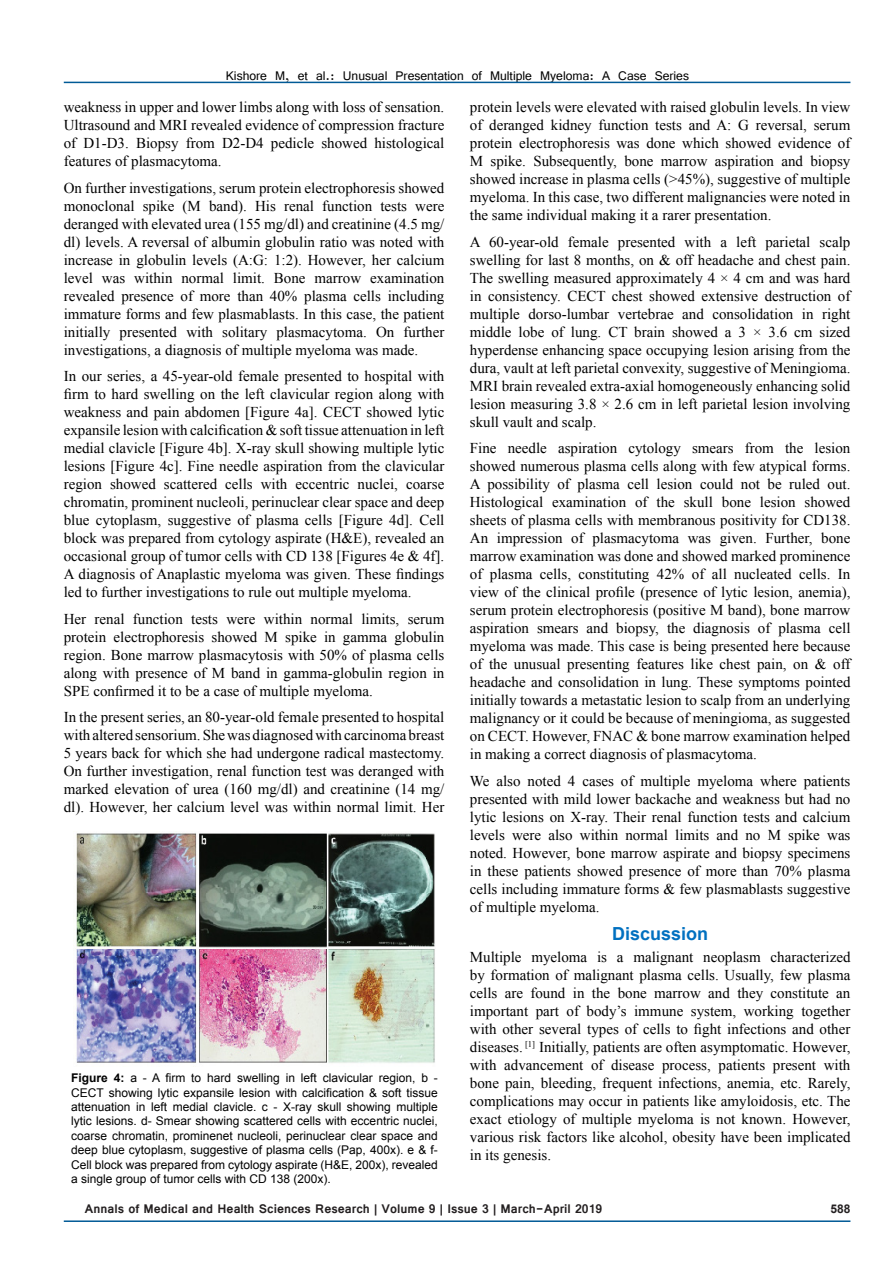
<style>
.page{position:relative;width:893px;height:1263px;background:#fff}
.page>*{position:absolute;margin:0;border:0;box-sizing:border-box;transform-origin:0 0}
.t1{font:700 18px "Arial";color:#0070c0}
.t2{font:15px/18px "Times New Roman";color:#000;text-align:justify}
.t3{font:700 13.5px "Vrinda";color:#231f20}
.t4{font:13.5px "Vrinda";color:#000}
.t5{font:12px/14.4px "Arial";color:#000;text-align:justify}
.t6{font:700 12px "Arial";color:#231f20}
.s1{font-weight:700}
</style>
<div class="page">
<hr style="left:64px;top:1220px;width:786px;height:2px;background:#005a96">
<hr style="left:64px;top:82px;width:786px;height:1px;background:#005a96">
<img style="left:73px;top:831px;width:362px;height:232px">
<p class="t4" style="left:226px;top:67px;width:465px">Kishore M, et al.: Unusual Presentation of Multiple Myeloma: A Case Series</p>
<p class="t2" style="left:64px;top:98px;width:382px">weakness in upper and lower limbs along with loss of sensation.<br>Ultrasound and MRI revealed evidence of compression fracture of D1-D3. Biopsy from D2-D4 pedicle showed histological features of plasmacytoma.</p>
<p class="t2" style="left:64px;top:178px;width:382px">On further investigations, serum protein electrophoresis showed monoclonal spike (M band). His renal function tests were deranged with elevated urea (155 mg/dl) and creatinine (4.5 mg/ dl) levels. A reversal of albumin globulin ratio was noted with increase in globulin levels (A:G: 1:2). However, her calcium level was within normal limit. Bone marrow examination revealed presence of more than 40% plasma cells including immature forms and few plasmablasts. In this case, the patient initially presented with solitary plasmacytoma. On further investigations, a diagnosis of multiple myeloma was made.</p>
<p class="t2" style="left:64px;top:367px;width:382px">In our series, a 45-year-old female presented to hospital with firm to hard swelling on the left clavicular region along with weakness and pain abdomen [Figure 4a]. CECT showed lytic expansile lesion with calcification &amp; soft tissue attenuation in left medial clavicle [Figure 4b]. X-ray skull showing multiple lytic lesions [Figure 4c]. Fine needle aspiration from the clavicular region showed scattered cells with eccentric nuclei, coarse chromatin, prominent nucleoli, perinuclear clear space and deep blue cytoplasm, suggestive of plasma cells [Figure 4d]. Cell block was prepared from cytology aspirate (H&amp;E), revealed an occasional group of tumor cells with CD 138 [Figures 4e &amp; 4f].<br>A diagnosis of Anaplastic myeloma was given. These findings led to further investigations to rule out multiple myeloma.</p>
<p class="t2" style="left:64px;top:609px;width:382px">Her renal function tests were within normal limits, serum protein electrophoresis showed M spike in gamma globulin region. Bone marrow plasmacytosis with 50% of plasma cells along with presence of M band in gamma-globulin region in SPE confirmed it to be a case of multiple myeloma.</p>
<p class="t2" style="left:64px;top:708px;width:382px">In the present series, an 80-year-old female presented to hospital with altered sensorium. She was diagnosed with carcinoma breast 5 years back for which she had undergone radical mastectomy.<br>On further investigation, renal function test was deranged with marked elevation of urea (160 mg/dl) and creatinine (14 mg/ dl). However, her calcium level was within normal limit. Her</p>
<p class="t2" style="left:470px;top:98px;width:382px">protein levels were elevated with raised globulin levels. In view of deranged kidney function tests and A: G reversal, serum protein electrophoresis was done which showed evidence of M spike. Subsequently, bone marrow aspiration and biopsy showed increase in plasma cells (&gt;45%), suggestive of multiple myeloma. In this case, two different malignancies were noted in the same individual making it a rarer presentation.</p>
<p class="t2" style="left:470px;top:232px;width:382px">A 60-year-old female presented with a left parietal scalp swelling for last 8 months, on &amp; off headache and chest pain.<br>The swelling measured approximately 4 × 4 cm and was hard in consistency. CECT chest showed extensive destruction of multiple dorso-lumbar vertebrae and consolidation in right middle lobe of lung. CT brain showed a 3 × 3.6 cm sized hyperdense enhancing space occupying lesion arising from the dura, vault at left parietal convexity, suggestive of Meningioma.<br>MRI brain revealed extra-axial homogeneously enhancing solid lesion measuring 3.8 × 2.6 cm in left parietal lesion involving skull vault and scalp.</p>
<p class="t2" style="left:470px;top:439px;width:382px">Fine needle aspiration cytology smears from the lesion showed numerous plasma cells along with few atypical forms.<br>A possibility of plasma cell lesion could not be ruled out.<br>Histological examination of the skull bone lesion showed sheets of plasma cells with membranous positivity for CD138.<br>An impression of plasmacytoma was given. Further, bone marrow examination was done and showed marked prominence of plasma cells, constituting 42% of all nucleated cells. In view of the clinical profile (presence of lytic lesion, anemia), serum protein electrophoresis (positive M band), bone marrow aspiration smears and biopsy, the diagnosis of plasma cell myeloma was made. This case is being presented here because of the unusual presenting features like chest pain, on &amp; off headache and consolidation in lung. These symptoms pointed initially towards a metastatic lesion to scalp from an underlying malignancy or it could be because of meningioma, as suggested on CECT. However, FNAC &amp; bone marrow examination helped in making a correct diagnosis of plasmacytoma.</p>
<p class="t2" style="left:470px;top:771px;width:382px">We also noted 4 cases of multiple myeloma where patients presented with mild lower backache and weakness but had no lytic lesions on X-ray. Their renal function tests and calcium levels were also within normal limits and no M spike was noted. However, bone marrow aspirate and biopsy specimens in these patients showed presence of more than 70% plasma cells including immature forms &amp; few plasmablasts suggestive of multiple myeloma.</p>
<p class="t1" style="left:612px;top:922px;width:98px">Discussion</p>
<p class="t2" style="left:470px;top:948px;width:382px">Multiple myeloma is a malignant neoplasm characterized by formation of malignant plasma cells. Usually, few plasma cells are found in the bone marrow and they constitute an important part of body’s immune system, working together with other several types of cells to fight infections and other diseases. <sup>[1]</sup> Initially, patients are often asymptomatic. However, with advancement of disease process, patients present with bone pain, bleeding, frequent infections, anemia, etc. Rarely, complications may occur in patients like amyloidosis, etc. The exact etiology of multiple myeloma is not known. However, various risk factors like alcohol, obesity have been implicated in its genesis.</p>
<p class="t5" style="left:71px;top:1071px;width:368px"><span class="s1">Figure 4:</span> a - A firm to hard swelling in left clavicular region, b - CECT showing lytic expansile lesion with calcification &amp; soft tissue attenuation in left medial clavicle. c - X-ray skull showing multiple lytic lesions. d- Smear showing scattered cells with eccentric nuclei, coarse chromatin, prominenet nucleoli, perinuclear clear space and deep blue cytoplasm, suggestive of plasma cells (Pap, 400x). e &amp; f-Cell block was prepared from cytology aspirate (H&amp;E, 200x), revealed a single group of tumor cells with CD 138 (200x).</p>
<p class="t3" style="left:85px;top:1200px;width:519px">Annals of Medical and Health Sciences Research | Volume 9 | Issue 3 | March-April 2019</p>
<p class="t6" style="left:830px;top:1201px;width:22px">588</p>
</div>
